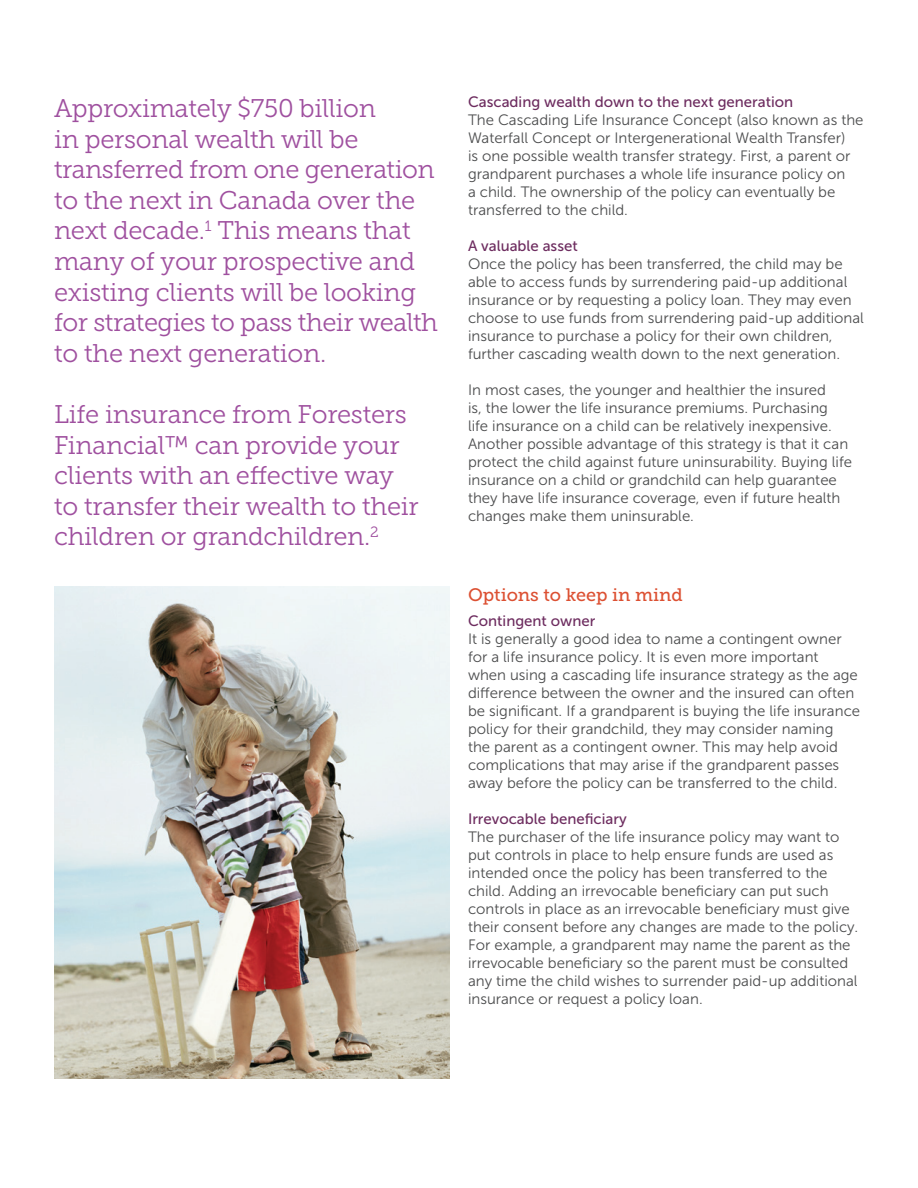
<style>
.page{position:relative;width:918px;height:1188px;background:#fff}
.page>*{position:absolute;margin:0;border:0;box-sizing:border-box;transform-origin:0 0}
.t1{font:25.5px/30.6px "Museo Slab 300";letter-spacing:-.01em;color:#9f509f}
.t2{font:18px "Museo Slab 500";color:#dc5032}
.t3{font:15px/18px "Museo Sans 300";color:#4b4c4d}
.t4{font:15px "Museo Sans 500";color:#6d2c5f}
</style>
<div class="page">
<img style="left:54px;top:586px;width:396px;height:493px">
<p class="t1" style="left:54px;top:93px;width:386px">Approximately $750 billion<br>in personal wealth will be transferred from one generation to the next in Canada over the next decade.<sup>1</sup> This means that many of your prospective and existing clients will be looking for strategies to pass their wealth to the next generation.</p>
<h1 class="t1" style="left:54px;top:399px;width:366px">Life insurance from Foresters<br>Financial™ can provide your clients with an effective way to transfer their wealth to their children or grandchildren.<sup>2</sup></h1>
<p class="t4" style="left:468px;top:94px;width:327px">Cascading wealth down to the next generation</p>
<p class="t3" style="left:468px;top:111px;width:397px">The Cascading Life Insurance Concept (also known as the Waterfall Concept or Intergenerational Wealth Transfer)<br>is one possible wealth transfer strategy. First, a parent or grandparent purchases a whole life insurance policy on<br>a child. The ownership of the policy can eventually be transferred to the child.</p>
<p class="t4" style="left:468px;top:238px;width:111px">A valuable asset</p>
<p class="t3" style="left:468px;top:255px;width:397px">Once the policy has been transferred, the child may be able to access funds by surrendering paid-up additional insurance or by requesting a policy loan. They may even choose to use funds from surrendering paid-up additional insurance to purchase a policy for their own children, further cascading wealth down to the next generation.</p>
<p class="t3" style="left:468px;top:381px;width:386px">In most cases, the younger and healthier the insured<br>is, the lower the life insurance premiums. Purchasing<br>life insurance on a child can be relatively inexpensive.<br>Another possible advantage of this strategy is that it can protect the child against future uninsurability. Buying life insurance on a child or grandchild can help guarantee they have life insurance coverage, even if future health changes make them uninsurable.</p>
<p class="t2" style="left:468px;top:585px;width:216px">Options to keep in mind</p>
<p class="t4" style="left:468px;top:613px;width:129px">Contingent owner</p>
<p class="t3" style="left:468px;top:630px;width:394px">It is generally a good idea to name a contingent owner for a life insurance policy. It is even more important when using a cascading life insurance strategy as the age difference between the owner and the insured can often be significant. If a grandparent is buying the life insurance policy for their grandchild, they may consider naming<br>the parent as a contingent owner. This may help avoid complications that may arise if the grandparent passes away before the policy can be transferred to the child.</p>
<p class="t4" style="left:468px;top:811px;width:160px">Irrevocable beneficiary</p>
<p class="t3" style="left:468px;top:828px;width:392px">The purchaser of the life insurance policy may want to put controls in place to help ensure funds are used as intended once the policy has been transferred to the child. Adding an irrevocable beneficiary can put such controls in place as an irrevocable beneficiary must give their consent before any changes are made to the policy.<br>For example, a grandparent may name the parent as the irrevocable beneficiary so the parent must be consulted any time the child wishes to surrender paid-up additional insurance or request a policy loan.</p>
</div>
